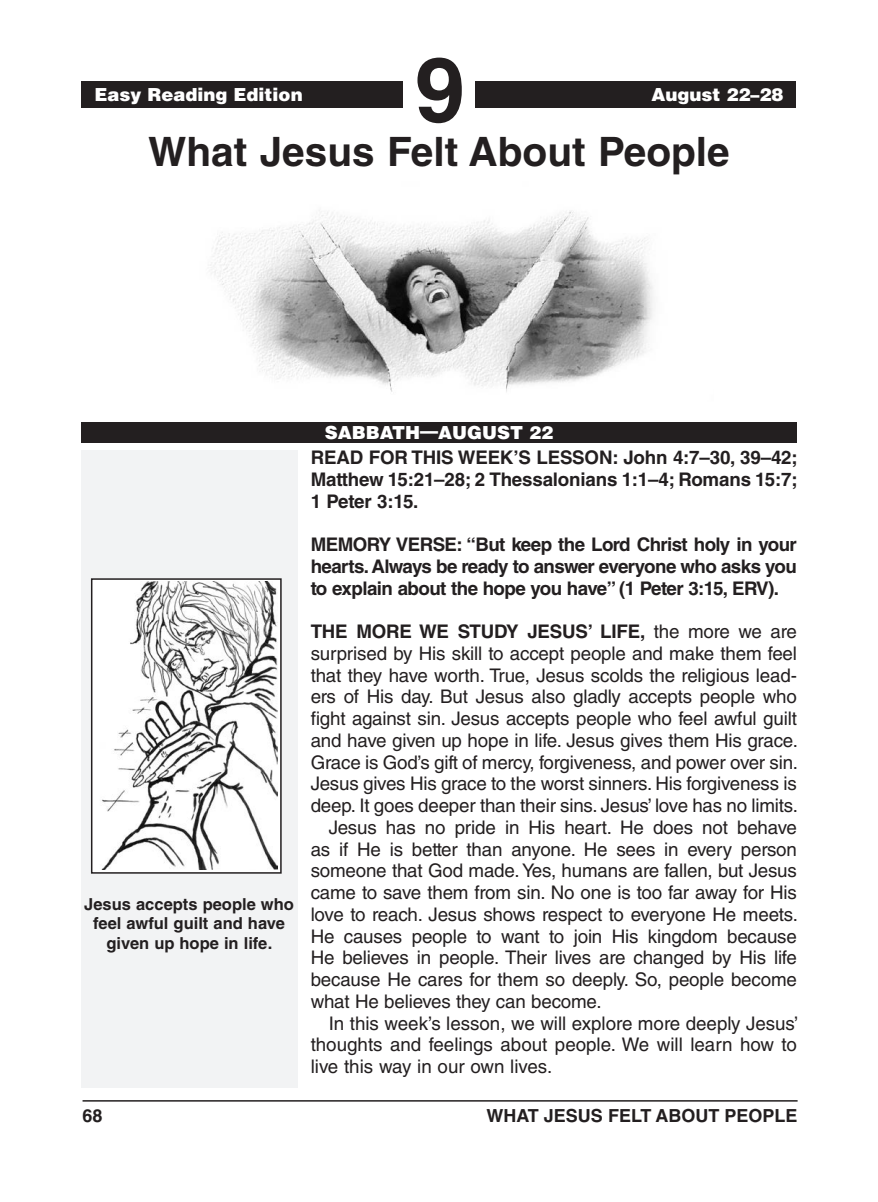
<style>
.page{position:relative;width:878px;height:1202px;background:#fff}
.page>*{position:absolute;margin:0;border:0;box-sizing:border-box;transform-origin:0 0}
.t1{font:700 90px "Helvetica LT Std";color:#231f20}
.Lesson_Title{font:700 40.5px "Helvetica LT Std";color:#231f20}
.Body_Text{font:18.75px/21.8px "Helvetica LT Std";letter-spacing:-.01em;color:#231f20;text-align:justify}
.Body_Text_NoIndent_S{font:18.75px/21.8px "Helvetica LT Std";letter-spacing:-.01em;color:#231f20;text-align:justify}
.Body_Text_NoIndent_B{font:700 18.75px/21.8px "Helvetica LT Std";letter-spacing:-.03em;color:#231f20;text-align:justify}
.Definitions_Heading{font:900 18px "Helvetica LT Std";color:#fff}
.t2{font:700 18px "Helvetica LT Std";color:#231f20}
.Running_Head_-_Right{font:900 18px "Helvetica LT Std";color:#fff}
.Image_Captions{font:700 16.5px/19.5px "Helvetica LT Std";color:#231f20;text-align:center}
.s1{font-weight:700}
</style>
<div class="page">
<hr style="left:82px;top:1100px;width:715px;height:1px;background:#231f20">
<div style="left:81px;top:450px;width:216px;height:637px;background:#f2f3f4"></div>
<div style="left:82px;top:81px;width:321px;height:27px;background:#231f20"></div>
<div style="left:472px;top:81px;width:323px;height:27px;background:#231f20"></div>
<div style="left:405px;top:55px;width:69px;height:76px;background:#fff"></div>
<div style="left:81px;top:422px;width:715px;height:20px;background:#231f20"></div>
<img style="left:210px;top:210px;width:443px;height:182px">
<img style="left:95px;top:581px;width:183px;height:288px">
<div style="left:91px;top:578px;width:191px;height:295px;border:2px solid #231f20"></div>
<p class="Definitions_Heading" style="left:94px;top:82px;width:210px">Easy Reading Edition</p>
<h1 class="t1" style="left:415px;top:35px;width:52px">9</h1>
<p class="Running_Head_-_Right" style="left:651px;top:82px;width:134px">August 22–28</p>
<p class="Lesson_Title" style="left:148px;top:127px;width:583px">What Jesus Felt About People</p>
<p class="Image_Captions" style="left:84px;top:893px;width:211px">Jesus accepts people who feel awful guilt and have given up hope in life.</p>
<p class="Definitions_Heading" style="left:325px;top:420px;width:230px">SABBATH—AUGUST 22</p>
<p class="Body_Text_NoIndent_B" style="left:310px;top:446px;width:488px">READ FOR THIS WEEK’S LESSON: John 4:7–30, 39–42; Matthew 15:21–28; 2 Thessalonians 1:1–4; Romans 15:7; 1 Peter 3:15.</p>
<p class="Body_Text_NoIndent_B" style="left:310px;top:533px;width:488px">MEMORY VERSE: “But keep the Lord Christ holy in your hearts. Always be ready to answer everyone who asks you to explain about the hope you have” (1 Peter 3:15, ERV).</p>
<p class="Body_Text_NoIndent_S" style="left:310px;top:620px;width:489px"><span class="s1">THE MORE WE STUDY JESUS’ LIFE,</span> the more we are surprised by His skill to accept people and make them feel that they have worth. True, Jesus scolds the religious lead&shy;ers of His day. But Jesus also gladly accepts people who fight against sin. Jesus accepts people who feel awful guilt and have given up hope in life. Jesus gives them His grace.<br>Grace is God’s gift of mercy, forgiveness, and power over sin.<br>Jesus gives His grace to the worst sinners. His forgiveness is deep. It goes deeper than their sins. Jesus’ love has no limits.</p>
<p class="Body_Text" style="left:310px;top:816px;width:489px;text-indent:18px">Jesus has no pride in His heart. He does not behave as if He is better than anyone. He sees in every person someone that God made. Yes, humans are fallen, but Jesus came to save them from sin. No one is too far away for His love to reach. Jesus shows respect to everyone He meets.<br>He causes people to want to join His kingdom because He believes in people. Their lives are changed by His life because He cares for them so deeply. So, people become what He believes they can become.</p>
<p class="Body_Text" style="left:310px;top:1012px;width:489px;text-indent:18px">In this week’s lesson, we will explore more deeply Jesus’ thoughts and feelings about people. We will learn how to live this way in our own lives.</p>
<p class="t2" style="left:82px;top:1104px;width:22px">68</p>
<p class="t2" style="left:486px;top:1104px;width:312px">WHAT JESUS FELT ABOUT PEOPLE</p>
</div>
